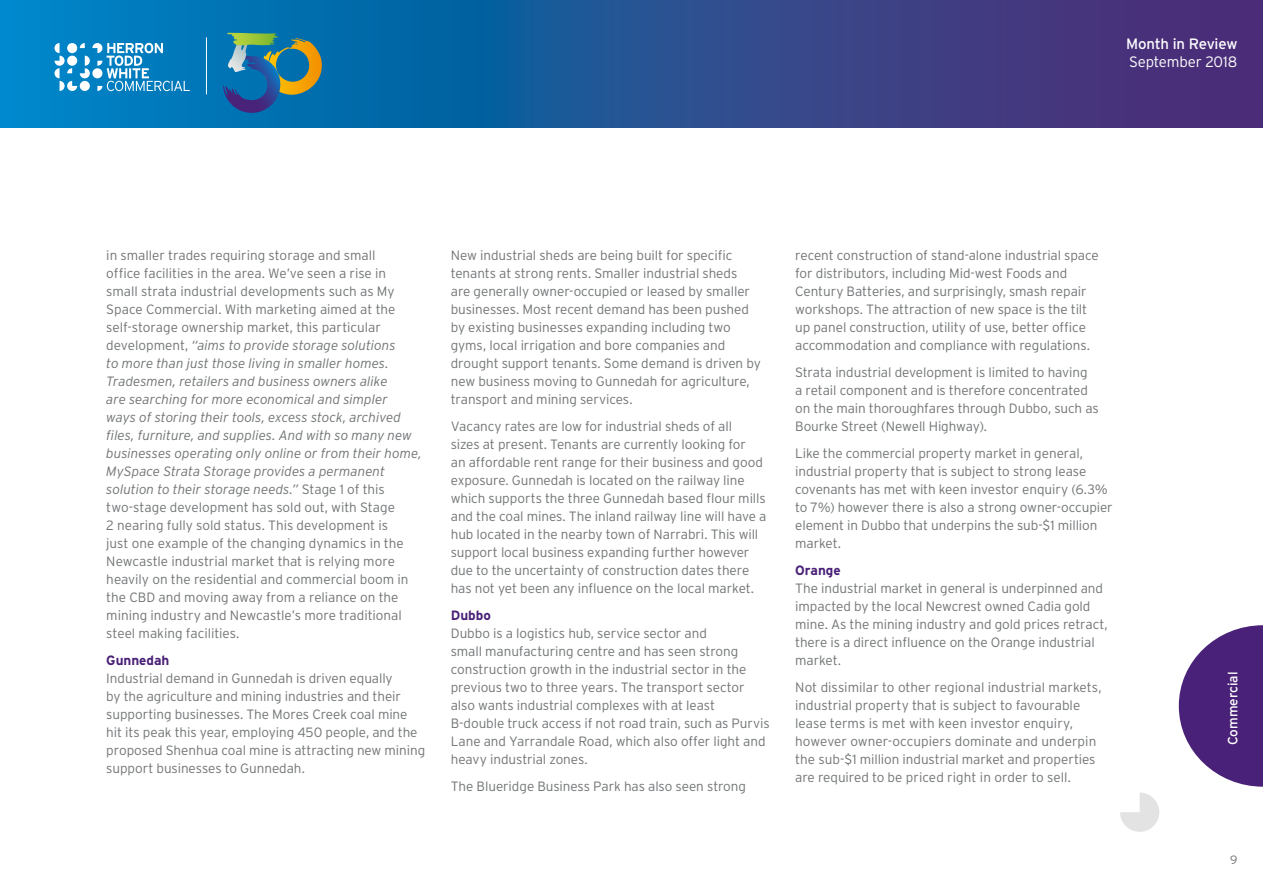
<style>
.page{position:relative;width:1263px;height:893px;background:#fff}
.page>*{position:absolute;margin:0;border:0;box-sizing:border-box;transform-origin:0 0}
.t1{font:15px "Interstate";letter-spacing:-.015em;color:#fff}
.t2{font:300 15px "Interstate";letter-spacing:-.01em;color:#fff}
.t3{font:300 13.5px/18px "Interstate";letter-spacing:-.005em;color:#717476}
.t4{font:700 13.5px "Interstate";color:#4a2178}
.t5{font:13.5px "Interstate";letter-spacing:-.005em;color:#fff}
.t6{font:300 12px "Interstate";color:#717476}
.s1{font-style:italic}
</style>
<div class="page">
<svg style="left:1120px;top:792px;width:39px;height:40px"></svg>
<svg style="left:1179px;top:625px;width:84px;height:162px"></svg>
<svg style="left:0;top:0;width:1263px;height:128px;background:#245295"></svg>
<svg style="left:55px;top:43px;width:135px;height:48px"></svg>
<svg style="left:223px;top:33px;width:100px;height:81px;background:#3d788c"></svg>
<hr style="left:206px;top:37px;width:1px;height:57px;background:#fff">
<p class="t1" style="left:1126px;top:35px;width:113px">Month in Review</p>
<p class="t2" style="left:1129px;top:53px;width:110px">September 2018</p>
<p class="t3" style="left:106px;top:246px;width:317px">in smaller trades requiring storage and small<br>office facilities in the area. We’ve seen a rise in<br>small strata industrial developments such as My Space Commercial. With marketing aimed at the self-storage ownership market, this particular development, <span class="s1">“aims to provide storage solutions<br>to more than just those living in smaller homes.<br>Tradesmen, retailers and business owners alike<br>are searching for more economical and simpler<br>ways of storing their tools, excess stock, archived files, furniture, and supplies. And with so many new businesses operating only online or from their home, MySpace Strata Storage provides a permanent solution to their storage needs.”</span> Stage 1 of this two-stage development has sold out, with Stage<br>2 nearing fully sold status. This development is<br>just one example of the changing dynamics in the Newcastle industrial market that is relying more heavily on the residential and commercial boom in the CBD and moving away from a reliance on the mining industry and Newcastle’s more traditional steel making facilities.</p>
<p class="t4" style="left:106px;top:652px;width:65px">Gunnedah</p>
<p class="t3" style="left:106px;top:669px;width:320px">Industrial demand in Gunnedah is driven equally<br>by the agriculture and mining industries and their supporting businesses. The Mores Creek coal mine hit its peak this year, employing 450 people, and the proposed Shenhua coal mine is attracting new mining support businesses to Gunnedah.</p>
<p class="t3" style="left:451px;top:246px;width:312px">New industrial sheds are being built for specific tenants at strong rents. Smaller industrial sheds<br>are generally owner-occupied or leased by smaller businesses. Most recent demand has been pushed by existing businesses expanding including two gyms, local irrigation and bore companies and drought support tenants. Some demand is driven by new business moving to Gunnedah for agriculture, transport and mining services.</p>
<p class="t3" style="left:451px;top:417px;width:317px">Vacancy rates are low for industrial sheds of all<br>sizes at present. Tenants are currently looking for<br>an affordable rent range for their business and good exposure. Gunnedah is located on the railway line which supports the three Gunnedah based flour mills and the coal mines. The inland railway line will have a hub located in the nearby town of Narrabri. This will support local business expanding further however due to the uncertainty of construction dates there has not yet been any influence on the local market.</p>
<p class="t4" style="left:451px;top:607px;width:42px">Dubbo</p>
<p class="t3" style="left:451px;top:624px;width:320px">Dubbo is a logistics hub, service sector and<br>small manufacturing centre and has seen strong construction growth in the industrial sector in the previous two to three years. The transport sector also wants industrial complexes with at least B-double truck access if not road train, such as Purvis Lane and Yarrandale Road, which also offer light and heavy industrial zones.</p>
<p class="t3" style="left:451px;top:777px;width:297px">The Blueridge Business Park has also seen strong</p>
<p class="t3" style="left:795px;top:246px;width:305px">recent construction of stand-alone industrial space for distributors, including Mid-west Foods and Century Batteries, and surprisingly, smash repair workshops. The attraction of new space is the tilt up panel construction, utility of use, better office accommodation and compliance with regulations.</p>
<p class="t3" style="left:795px;top:363px;width:305px">Strata industrial development is limited to having<br>a retail component and is therefore concentrated on the main thoroughfares through Dubbo, such as Bourke Street (Newell Highway).</p>
<p class="t3" style="left:795px;top:444px;width:319px">Like the commercial property market in general, industrial property that is subject to strong lease covenants has met with keen investor enquiry (6.3% to 7%) however there is also a strong owner-occupier element in Dubbo that underpins the sub-$1 million market.</p>
<p class="t4" style="left:795px;top:562px;width:47px">Orange</p>
<p class="t3" style="left:795px;top:579px;width:314px">The industrial market in general is underpinned and impacted by the local Newcrest owned Cadia gold mine. As the mining industry and gold prices retract, there is a direct influence on the Orange industrial market.</p>
<p class="t3" style="left:795px;top:678px;width:308px">Not dissimilar to other regional industrial markets, industrial property that is subject to favourable lease terms is met with keen investor enquiry, however owner-occupiers dominate and underpin the sub-$1 million industrial market and properties are required to be priced right in order to sell.</p>
<p class="t5" style="left:1224px;top:745px;width:75px;rotate:-90deg">Commercial</p>
<p class="t6" style="left:1230px;top:853px;width:9px">9</p>
</div>
